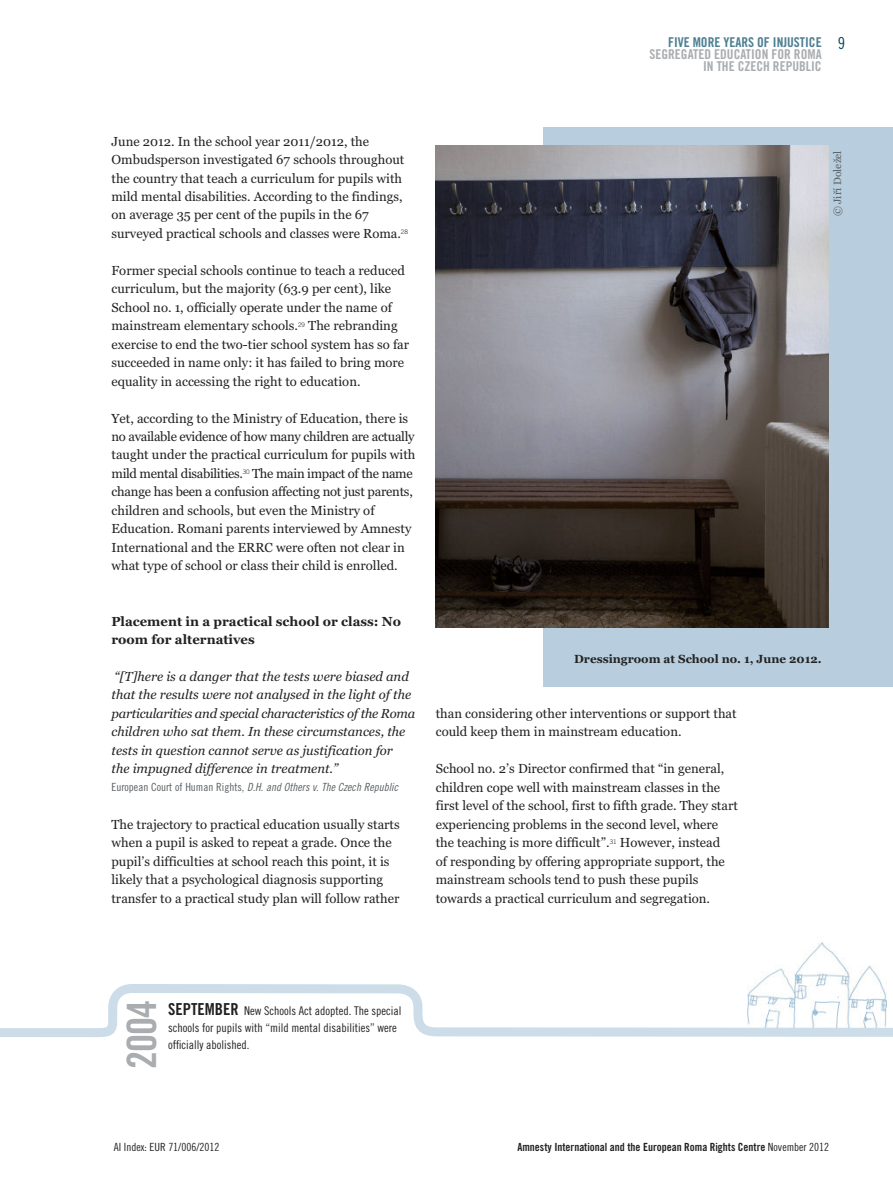
<style>
.page{position:relative;width:893px;height:1187px;background:#fff}
.page>*{position:absolute;margin:0;border:0;box-sizing:border-box;transform-origin:0 0}
.t1{font:40.5px "Amnesty Trade Gothic Bd Cn 20";color:#a9adb0}
.t2{font:16.5px "Amnesty Trade Gothic Cn 18";color:#004762}
.t3{font:13.5px/12px "Amnesty Trade Gothic Bd Cn 20";color:#a9adb0;text-align:right}
.t4{font:13.05px/18.5px "Georgia";color:#222221}
.t5{font:italic 13.05px/18.5px "Georgia";color:#222221}
.t6{font:700 13.05px/18.5px "Georgia";color:#222221}
.t7{font:12px/17.2px "Amnesty Trade Gothic Cn 18";color:#222221}
.t8{font:700 11.7px "Georgia";color:#222221}
.t9{font:11.25px "Amnesty Trade Gothic Bd Cn 20";color:#222221}
.t10{font:11.25px "Amnesty Trade Gothic Cn 18 Obl";color:#5a5f62}
.t11{font:11.25px "Amnesty Trade Gothic Cn 18";color:#222221}
.t12{font:10.5px "Georgia";color:#5a5f62}
.s1{color:#4d7e91}
.s2{font-family:"Amnesty Trade Gothic Cn 18"}
.s3{font-family:"Amnesty Trade Gothic Bd Cn 20";font-size:16.5px}
</style>
<div class="page">
<img style="left:754px;top:942px;width:127px;height:37px">
<div style="left:543px;top:128px;width:350px;height:559px;background:#b8cedf"></div>
<img style="left:436px;top:146px;width:393px;height:481px">
<svg style="left:0;top:979px;width:893px;height:58px"></svg>
<p class="t3" style="left:649px;top:36px;width:174px"><span class="s1">FIVE MORE YEARS OF INJUSTICE<br></span>SEGREGATED EDUCATION FOR ROMA<br>IN THE CZECH REPUBLIC</p>
<p class="t2" style="left:838px;top:33px;width:9px">9</p>
<p class="t4" style="left:111px;top:132px;width:298px">June 2012. In the school year 2011/2012, the Ombudsperson investigated 67 schools throughout the country that teach a curriculum for pupils with mild mental disabilities. According to the findings, on average 35 per cent of the pupils in the 67 surveyed practical schools and classes were Roma.<sup>28</sup></p>
<p class="t4" style="left:111px;top:261px;width:299px">Former special schools continue to teach a reduced curriculum, but the majority (63.9 per cent), like School no. 1, officially operate under the name of mainstream elementary schools.<sup>29</sup> The rebranding exercise to end the two-tier school system has so far succeeded in name only: it has failed to bring more equality in accessing the right to education.</p>
<p class="t4" style="left:111px;top:409px;width:305px">Yet, according to the Ministry of Education, there is no available evidence of how many children are actually taught under the practical curriculum for pupils with mild mental disabilities.<sup>30</sup> The main impact of the name change has been a confusion affecting not just parents, children and schools, but even the Ministry of Education. Romani parents interviewed by Amnesty International and the ERRC were often not clear in what type of school or class their child is enrolled.</p>
<p class="t6" style="left:111px;top:612px;width:291px">Placement in a practical school or class: No room for alternatives</p>
<p class="t5" style="left:111px;top:667px;width:305px">“[T]here is a danger that the tests were biased and that the results were not analysed in the light of the particularities and special characteristics of the Roma children who sat them. In these circumstances, the tests in question cannot serve as justification for<br>the impugned difference in treatment.”</p>
<p class="t10" style="left:111px;top:780px;width:288px"><span class="s2">european Court of human rights,</span> D.H. and Others v. The Czech Republic</p>
<p class="t4" style="left:111px;top:814px;width:290px">The trajectory to practical education usually starts when a pupil is asked to repeat a grade. Once the pupil’s difficulties at school reach this point, it is likely that a psychological diagnosis supporting transfer to a practical study plan will follow rather</p>
<p class="t12" style="left:831px;top:216px;width:67px;rotate:-90deg">© Jirˇí Dolezˇel</p>
<p class="t8" style="left:574px;top:651px;width:249px">Dressingroom at School no. 1, June 2012.</p>
<p class="t4" style="left:436px;top:704px;width:302px">than considering other interventions or support that could keep them in mainstream education.</p>
<p class="t4" style="left:436px;top:759px;width:304px">School no. 2’s Director confirmed that “in general, children cope well with mainstream classes in the first level of the school, first to fifth grade. They start experiencing problems in the second level, where the teaching is more difficult”.<sup>31</sup> However, instead<br>of responding by offering appropriate support, the mainstream schools tend to push these pupils towards a practical curriculum and segregation.</p>
<p class="t1" style="left:117px;top:1069px;width:71px;rotate:-90deg">2004</p>
<p class="t7" style="left:168px;top:1001px;width:235px"><span class="s3">SEPTEMBER</span> New schools act adopted. the special schools for pupils with “mild mental disabilities” were officially abolished.</p>
<p class="t11" style="left:114px;top:1140px;width:107px">ai index: eur 71/006/2012</p>
<p class="t9" style="left:517px;top:1140px;width:313px">Amnesty International and the European Roma Rights Centre <span class="s2">November 2012</span></p>
</div>
